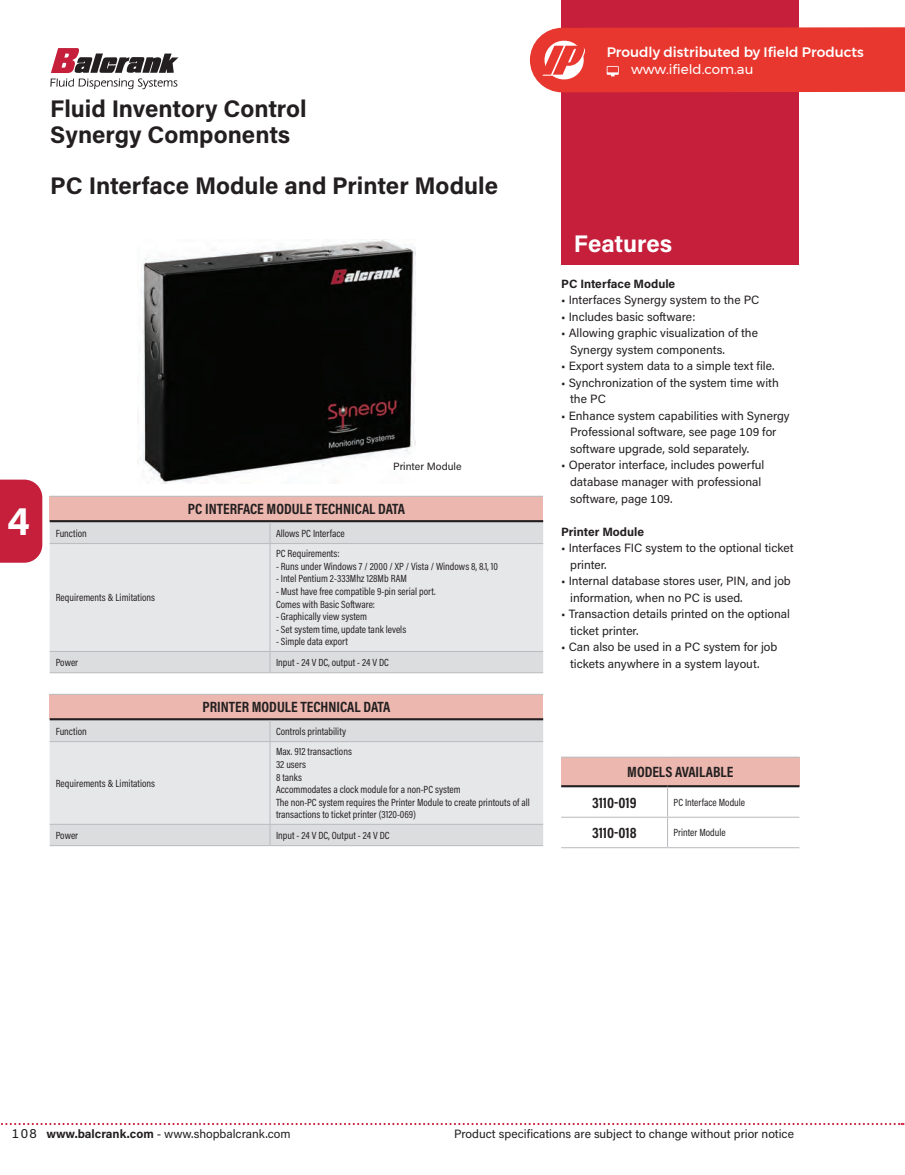
<style>
.page{position:relative;width:905px;height:1175px;background:#fff}
.page>*{position:absolute;margin:0;border:0;box-sizing:border-box;transform-origin:0 0}
.t1{font:700 40.5px "Acumin Pro";color:#fff}
.t2{font:700 24px/25.5px "Acumin Pro";color:#231f20}
.t3{font:700 24px "Acumin Pro";color:#fff}
.t4{font:700 15px/30.8px "Acumin Pro Cond";color:#231f20}
.t5{font:500 13.8px "Montserrat";color:#fff}
.t6{font:13.35px "Montserrat";color:#fff}
.t7{font:12px/16.5px "Acumin Pro";color:#231f20}
.t8{font:700 12px "Acumin Pro";color:#231f20}
.t9{font:10.5px/12.6px "Acumin Pro Cond";color:#231f20}
.t10{font:10.5px "Acumin Pro";color:#231f20}
.s1{font-size:13.5px}
.s2{font-weight:700}
</style>
<div class="page">
<svg style="left:50px;top:48px;width:128px;height:41px"></svg>
<svg style="left:1px;top:1122px;width:904px;height:3px"></svg>
<div style="left:0;top:479px;width:42px;height:83px;background:#c51f3c"></div>
<div style="left:50px;top:496px;width:493px;height:25px;background:#ebb7af"></div>
<div style="left:50px;top:522px;width:493px;height:150px;background:#dcdddf"></div>
<div style="left:50px;top:544px;width:493px;height:107px;background:#e6e7e9"></div>
<hr style="left:50px;top:496px;width:220px;height:1px;background:#bcbdc0">
<hr style="left:270px;top:496px;width:273px;height:1px;background:#bcbdc0">
<hr style="left:50px;top:520px;width:220px;height:2px;background:#231f20">
<hr style="left:270px;top:520px;width:273px;height:2px;background:#231f20">
<svg style="left:269px;top:522px;width:1px;height:21px"></svg>
<hr style="left:50px;top:543px;width:220px;height:1px;background:#bcbdc0">
<hr style="left:270px;top:543px;width:273px;height:1px;background:#bcbdc0">
<hr style="left:269px;top:544px;width:1px;height:107px;background:#bcbdc0">
<hr style="left:50px;top:651px;width:220px;height:1px;background:#bcbdc0">
<hr style="left:270px;top:651px;width:273px;height:1px;background:#bcbdc0">
<svg style="left:269px;top:652px;width:1px;height:20px"></svg>
<hr style="left:50px;top:672px;width:220px;height:1px;background:#bcbdc0">
<hr style="left:270px;top:672px;width:273px;height:1px;background:#bcbdc0">
<div style="left:561px;top:0;width:237px;height:265px;background:#c51f3c"></div>
<img style="left:140px;top:239px;width:275px;height:245px">
<div style="left:561px;top:757px;width:238px;height:29px;background:#ebb7af"></div>
<hr style="left:561px;top:756px;width:106px;height:1px;background:#bcbdc0">
<hr style="left:667px;top:756px;width:132px;height:1px;background:#bcbdc0">
<hr style="left:561px;top:785px;width:106px;height:2px;background:#231f20">
<hr style="left:667px;top:785px;width:132px;height:2px;background:#231f20">
<svg style="left:561px;top:786px;width:238px;height:32px"></svg>
<hr style="left:561px;top:816px;width:106px;height:1px;background:#bcbdc0">
<hr style="left:667px;top:816px;width:132px;height:1px;background:#bcbdc0">
<hr style="left:667px;top:817px;width:1px;height:30px;background:#bcbdc0">
<hr style="left:561px;top:847px;width:106px;height:1px;background:#bcbdc0">
<hr style="left:667px;top:847px;width:132px;height:1px;background:#bcbdc0">
<div style="left:50px;top:694px;width:493px;height:25px;background:#ebb7af"></div>
<hr style="left:50px;top:694px;width:220px;height:1px;background:#bcbdc0">
<hr style="left:270px;top:694px;width:273px;height:1px;background:#bcbdc0">
<hr style="left:50px;top:718px;width:220px;height:2px;background:#231f20">
<hr style="left:270px;top:718px;width:273px;height:2px;background:#231f20">
<svg style="left:50px;top:720px;width:493px;height:125px;background:#e1e2e4"></svg>
<hr style="left:50px;top:845px;width:220px;height:1px;background:#bcbdc0">
<hr style="left:270px;top:845px;width:273px;height:1px;background:#bcbdc0">
<svg style="left:530px;top:27px;width:374px;height:65px;background:#e84037"></svg>
<p class="t5" style="left:606px;top:41px;width:259px">Proudly distributed by Ifield Products</p>
<p class="t2" style="left:50px;top:95px;width:258px">Fluid Inventory Control<br>Synergy Components</p>
<p class="t2" style="left:50px;top:171px;width:449px">PC Interface Module and Printer Module</p>
<p class="t1" style="left:7px;top:492px;width:25px">4</p>
<p class="t10" style="left:393px;top:459px;width:70px">Printer Module</p>
<p class="t4" style="left:188px;top:493px;width:219px">PC INTERFACE MODULE TECHNICAL DATA</p>
<p class="t9" style="left:56px;top:526px;width:33px">Function</p>
<p class="t9" style="left:276px;top:526px;width:70px">Allows PC Interface</p>
<p class="t9" style="left:56px;top:591px;width:101px">Requirements &amp; Limitations</p>
<p class="t9" style="left:276px;top:547px;width:65px">PC Requirements:</p>
<p class="t9" style="left:276px;top:559px;width:223px">- Runs under Windows 7 / 2000 / XP / Vista / Windows 8, 8.1, 10</p>
<p class="t9" style="left:276px;top:572px;width:132px">- Intel Pentium 2-333Mhz 128Mb RAM</p>
<p class="t9" style="left:276px;top:585px;width:161px">- Must have free compatible 9-pin serial port.<br>Comes with Basic Software:</p>
<p class="t9" style="left:276px;top:610px;width:93px">- Graphically view system</p>
<p class="t9" style="left:276px;top:622px;width:132px">- Set system time, update tank levels</p>
<p class="t9" style="left:276px;top:635px;width:73px">- Simple data export</p>
<p class="t9" style="left:56px;top:656px;width:24px">Power</p>
<p class="t9" style="left:276px;top:656px;width:114px">Input - 24 V DC, output - 24 V DC</p>
<p class="t4" style="left:203px;top:691px;width:189px">PRINTER MODULE TECHNICAL DATA</p>
<p class="t9" style="left:56px;top:724px;width:33px">Function</p>
<p class="t9" style="left:276px;top:724px;width:72px">Controls printability</p>
<p class="t9" style="left:56px;top:776px;width:101px">Requirements &amp; Limitations</p>
<p class="t9" style="left:276px;top:745px;width:255px">Max. 912 transactions<br>32 users<br>8 tanks<br>Accommodates a clock module for a non-PC system<br>The non-PC system requires the Printer Module to create printouts of all transactions to ticket printer (3120-069)</p>
<p class="t9" style="left:56px;top:828px;width:24px">Power</p>
<p class="t9" style="left:276px;top:828px;width:115px">Input - 24 V DC, Output - 24 V DC</p>
<p class="t6" style="left:631px;top:59px;width:124px">www.ifield.com.au</p>
<p class="t3" style="left:574px;top:227px;width:100px">Features</p>
<p class="t8" style="left:561px;top:275px;width:116px">PC Interface Module</p>
<p class="t7" style="left:561px;top:291px;width:200px">• Interfaces Synergy system to the PC</p>
<p class="t7" style="left:561px;top:308px;width:136px">• Includes basic software:</p>
<p class="t7" style="left:570px;top:324px;width:189px;text-indent:-9px">• Allowing graphic visualization of the<br>Synergy system components.</p>
<p class="t7" style="left:561px;top:357px;width:215px">• Export system data to a simple text file.</p>
<p class="t7" style="left:570px;top:374px;width:210px;text-indent:-9px">• Synchronization of the system time with the PC</p>
<p class="t7" style="left:570px;top:407px;width:221px;text-indent:-9px">• Enhance system capabilities with Synergy<br>Professional software, see page 109 for software upgrade, sold separately.</p>
<p class="t7" style="left:570px;top:456px;width:195px;text-indent:-9px">• Operator interface, includes powerful database manager with professional software, page 109.</p>
<p class="t8" style="left:561px;top:523px;width:84px">Printer Module</p>
<p class="t7" style="left:570px;top:539px;width:225px;text-indent:-9px">• Interfaces FIC system to the optional ticket printer.</p>
<p class="t7" style="left:570px;top:572px;width:222px;text-indent:-9px">• Internal database stores user, PIN, and job information, when no PC is used.</p>
<p class="t7" style="left:570px;top:605px;width:221px;text-indent:-9px">• Transaction details printed on the optional ticket printer.</p>
<p class="t7" style="left:570px;top:638px;width:209px;text-indent:-9px">• Can also be used in a PC system for job tickets anywhere in a system layout.</p>
<p class="t4" style="left:592px;top:756px;width:143px;text-indent:35px">MODELS AVAILABLE<br>3110-019</p>
<p class="t9" style="left:673px;top:795px;width:73px">PC Interface Module</p>
<p class="t4" style="left:592px;top:817px;width:46px">3110-018</p>
<p class="t9" style="left:673px;top:826px;width:54px">Printer Module</p>
<p class="t7" style="left:12px;top:1124px;width:280px"><span class="s1">108</span> <span class="s2">www.balcrank.com</span> - www.shopbalcrank.com</p>
<p class="t7" style="left:454px;top:1124px;width:341px">Product specifications are subject to change without prior notice</p>
</div>
